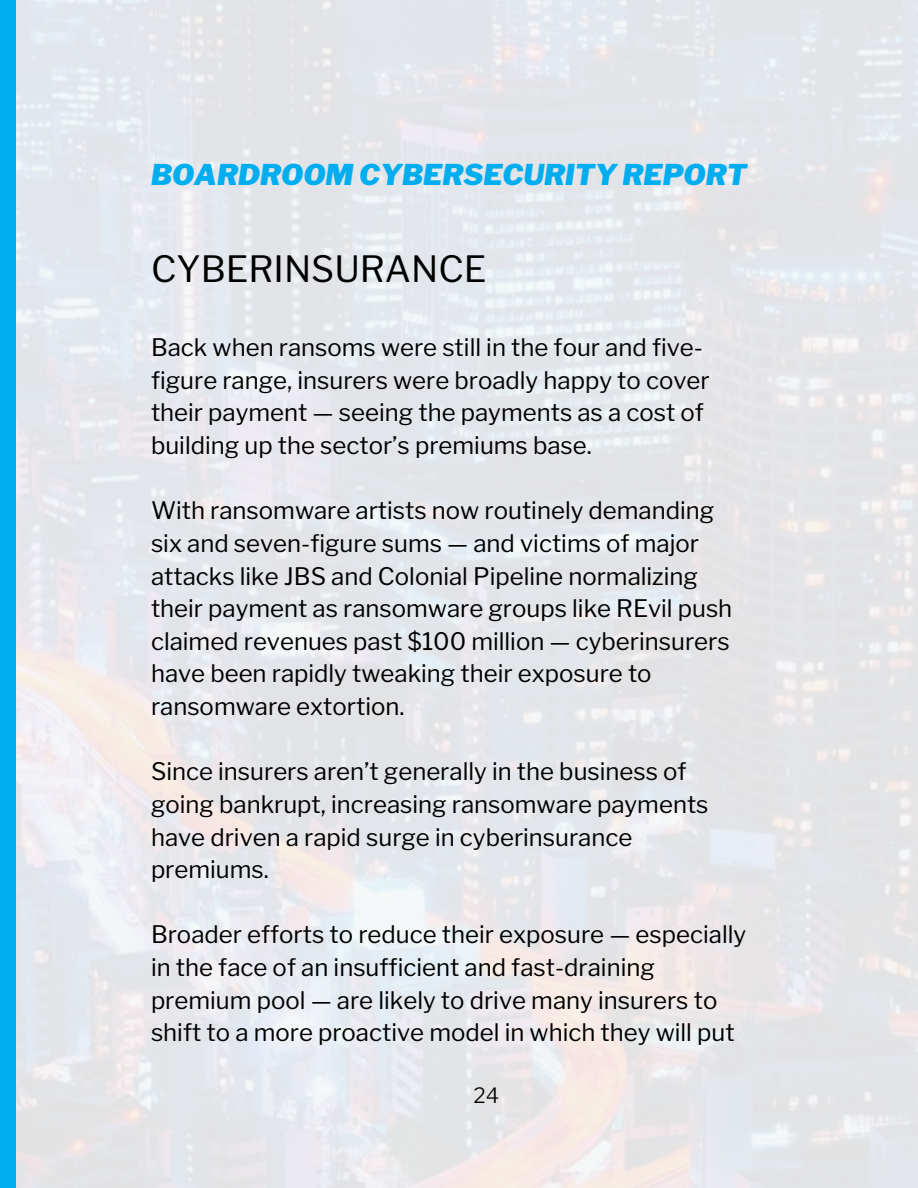
<style>
.page{position:relative;width:918px;height:1188px;background:#fff}
.page>*{position:absolute;margin:0;border:0;box-sizing:border-box;transform-origin:0 0}
.t1{font:36px "Libre Franklin";color:#000}
.t2{font:italic 900 28.5px "Libre Franklin";color:#00adef}
.t3{font:24px/32.7px "Libre Franklin";color:#000}
.t4{font:300 21px "Libre Franklin";color:#000}
</style>
<div class="page">
<div style="left:0;top:0;width:16px;height:1188px;background:#00adef"></div>
<p class="t2" style="left:151px;top:158px;width:597px">BOARDROOM CYBERSECURITY REPORT</p>
<h1 class="t1" style="left:151px;top:247px;width:337px">CYBERINSURANCE</h1>
<p class="t3" style="left:151px;top:331px;width:560px">Back when ransoms were still in the four and five&shy;figure range, insurers were broadly happy to cover their payment — seeing the payments as a cost of building up the sector’s premiums base.</p>
<p class="t3" style="left:151px;top:494px;width:583px">With ransomware artists now routinely demanding six and seven-figure sums — and victims of major attacks like JBS and Colonial Pipeline normalizing their payment as ransomware groups like REvil push claimed revenues past $100 million — cyberinsurers have been rapidly tweaking their exposure to ransomware extortion.</p>
<p class="t3" style="left:151px;top:755px;width:559px">Since insurers aren’t generally in the business of going bankrupt, increasing ransomware payments have driven a rapid surge in cyberinsurance premiums.</p>
<p class="t3" style="left:151px;top:918px;width:597px">Broader efforts to reduce their exposure — especially in the face of an insufficient and fast-draining premium pool — are likely to drive many insurers to shift to a more proactive model in which they will put</p>
<p class="t4" style="left:473px;top:1082px;width:27px">24</p>
</div>
